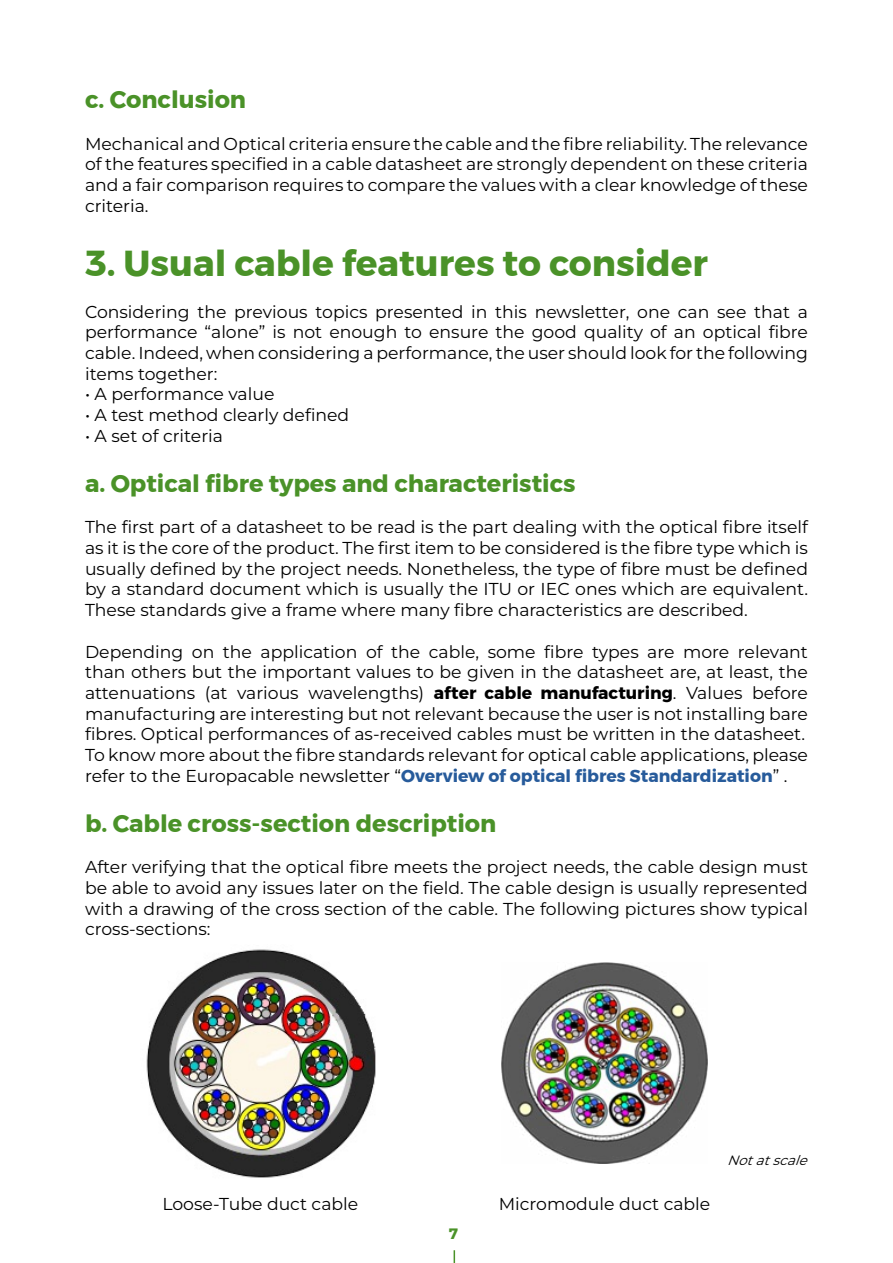
<style>
.page{position:relative;width:893px;height:1263px;background:#fff}
.page>*{position:absolute;margin:0;border:0;box-sizing:border-box;transform-origin:0 0}
.t1{font:700 36px "Montserrat";color:#4a9228}
.t2{font:700 24px "Montserrat";color:#4a9228}
.t3{font:17.25px/20.7px "Montserrat";color:#000;text-align:justify}
.t4{font:700 15px "Montserrat";color:#4a9228}
.t5{font:italic 13.5px "Montserrat";color:#000}
.s1{font-weight:700}
.s2{font-weight:700;color:#275b9b}
</style>
<div class="page">
<svg style="left:454px;top:1250px;width:1px;height:13px"></svg>
<img style="left:146px;top:949px;width:230px;height:229px">
<img style="left:502px;top:963px;width:205px;height:201px">
<p class="t2" style="left:85px;top:81px;width:163px">c. Conclusion</p>
<p class="t3" style="left:85px;top:133px;width:724px">Mechanical and Optical criteria ensure the cable and the fibre reliability. The relevance of the features specified in a cable datasheet are strongly dependent on these criteria and a fair comparison requires to compare the values with a clear knowledge of these criteria.</p>
<p class="t1" style="left:85px;top:235px;width:624px">3. Usual cable features to consider</p>
<p class="t3" style="left:85px;top:301px;width:724px">Considering the previous topics presented in this newsletter, one can see that a performance “alone” is not enough to ensure the good quality of an optical fibre cable. Indeed, when considering a performance, the user should look for the following items together:</p>
<p class="t3" style="left:85px;top:383px;width:191px">• A performance value</p>
<p class="t3" style="left:85px;top:404px;width:266px">• A test method clearly defined</p>
<p class="t3" style="left:85px;top:425px;width:139px">• A set of criteria</p>
<p class="t2" style="left:85px;top:464px;width:492px">a. Optical fibre types and characteristics</p>
<p class="t3" style="left:85px;top:516px;width:724px">The first part of a datasheet to be read is the part dealing with the optical fibre itself as it is the core of the product. The first item to be considered is the fibre type which is usually defined by the project needs. Nonetheless, the type of fibre must be defined by a standard document which is usually the ITU or IEC ones which are equivalent.<br>These standards give a frame where many fibre characteristics are described.</p>
<p class="t3" style="left:85px;top:640px;width:724px">Depending on the application of the cable, some fibre types are more relevant than others but the important values to be given in the datasheet are, at least, the attenuations (at various wavelengths) <span class="s1">after cable manufacturing</span>. Values before manufacturing are interesting but not relevant because the user is not installing bare fibres. Optical performances of as-received cables must be written in the datasheet.</p>
<p class="t3" style="left:85px;top:744px;width:724px">To know more about the fibre standards relevant for optical cable applications, please refer to the Europacable newsletter “<span class="s2">Overview of optical fibres Standardization</span>” .</p>
<p class="t2" style="left:85px;top:804px;width:413px">b. Cable cross-section description</p>
<p class="t3" style="left:85px;top:856px;width:724px">After verifying that the optical fibre meets the project needs, the cable design must be able to avoid any issues later on the field. The cable design is usually represented with a drawing of the cross section of the cable. The following pictures show typical cross-sections:</p>
<p class="t3" style="left:162px;top:1192px;width:197px">Loose-Tube duct cable</p>
<p class="t3" style="left:499px;top:1192px;width:213px">Micromodule duct cable</p>
<p class="t4" style="left:449px;top:1222px;width:10px">7</p>
<p class="t5" style="left:727px;top:1151px;width:87px">Notatscale</p>
</div>
